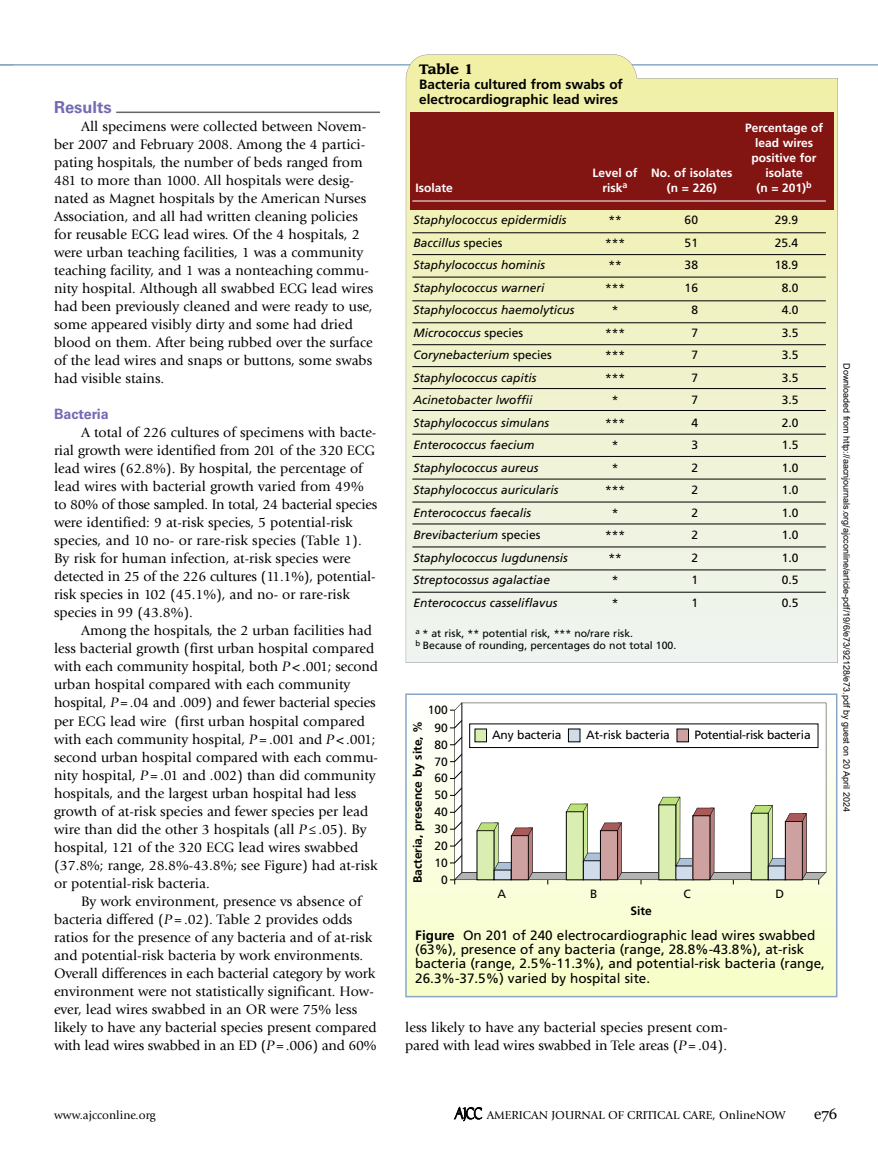
<style>
.page{position:relative;width:878px;height:1175px;background:#fff}
.page>*{position:absolute;margin:0;border:0;box-sizing:border-box;transform-origin:0 0}
.t1{font:700 16.5px "Univers LT Std";color:#736cb4}
.t2{font:15px "Georgia";color:#000}
.t3{font:14.25px/18px "Giovanni Std";color:#000}
.t4{font:700 14.25px "Univers LT Std";color:#736cb4}
.t5{font:13.5px/14.2px "Frutiger";color:#000}
.t6{font:700 13.5px/15px "Frutiger";color:#000}
.t7{font:700 13.5px "Leawood";color:#000}
.t8{font:italic 12px/22.5px "Frutiger";color:#000}
.t9{font:12px/22.5px "Frutiger";letter-spacing:-.01em;color:#000;text-align:center}
.t10{font:700 12px/15px "Frutiger";color:#fff;text-align:center}
.t11{font:12px "Giovanni Std";color:#000}
.t12{font:700 12px "Frutiger";color:#000}
.t13{font:12px "Frutiger";letter-spacing:-.03em;color:#000}
.t14{font:10.5px/12px "Frutiger";color:#000}
.t15{font:9px "Arial";color:#000}
.s1{font-style:italic}
.s2{font-style:normal}
.s3{font-weight:700}
.s4{font-family:"Publius";font-size:13.5px}
</style>
<div class="page">
<hr style="left:0;top:64px;width:878px;height:2px;background:#88aac7">
<svg style="left:0;top:65px;width:14px;height:1px"></svg>
<hr style="left:116px;top:112px;width:264px;height:1px;background:#666">
<svg style="left:405px;top:54px;width:432px;height:609px;background:#edefce"></svg>
<div style="left:410px;top:112px;width:423px;height:97px;background:#821412"></div>
<hr style="left:412px;top:201px;width:413px;height:1px;background:#fff">
<hr style="left:412px;top:232px;width:413px;height:1px;background:#000">
<hr style="left:412px;top:254px;width:413px;height:1px;background:#000">
<hr style="left:412px;top:277px;width:413px;height:1px;background:#000">
<hr style="left:412px;top:300px;width:413px;height:1px;background:#000">
<hr style="left:412px;top:322px;width:413px;height:1px;background:#000">
<hr style="left:412px;top:344px;width:413px;height:1px;background:#000">
<hr style="left:412px;top:366px;width:413px;height:1px;background:#000">
<hr style="left:412px;top:388px;width:413px;height:1px;background:#000">
<hr style="left:412px;top:410px;width:413px;height:1px;background:#000">
<hr style="left:412px;top:434px;width:413px;height:1px;background:#000">
<hr style="left:412px;top:456px;width:413px;height:1px;background:#000">
<hr style="left:412px;top:479px;width:413px;height:1px;background:#000">
<hr style="left:412px;top:502px;width:413px;height:1px;background:#000">
<hr style="left:412px;top:524px;width:413px;height:1px;background:#000">
<hr style="left:412px;top:546px;width:413px;height:1px;background:#000">
<hr style="left:412px;top:569px;width:413px;height:1px;background:#000">
<hr style="left:412px;top:592px;width:413px;height:1px;background:#000">
<div style="left:406px;top:695px;width:430px;height:300px;background:linear-gradient(to bottom,#fbfbfb,#f7fec7)"></div>
<div style="left:405px;top:693px;width:432px;height:304px;border:2px solid #88a7c9"></div>
<svg style="left:454px;top:702px;width:372px;height:85px"></svg>
<hr style="left:461px;top:702px;width:1px;height:170px;background:#000">
<svg style="left:449px;top:770px;width:13px;height:9px"></svg>
<svg style="left:449px;top:753px;width:13px;height:9px"></svg>
<svg style="left:449px;top:736px;width:13px;height:9px"></svg>
<svg style="left:449px;top:720px;width:13px;height:8px"></svg>
<div style="left:469px;top:724px;width:349px;height:23px;background:#fff"></div>
<div style="left:475px;top:729px;width:11px;height:13px;background:#d9eeb0"></div>
<div style="left:568px;top:729px;width:12px;height:13px;background:#d0dcea"></div>
<div style="left:568px;top:728px;width:12px;height:14px;border:1px solid #000"></div>
<div style="left:677px;top:729px;width:11px;height:13px;background:#cda1a0"></div>
<svg style="left:449px;top:787px;width:377px;height:97px"></svg>
<p class="t1" style="left:54px;top:101px;width:59px">Results</p>
<p class="t3" style="left:54px;top:119px;width:321px;text-indent:27px">All specimens were collected between Novem&shy;ber 2007 and February 2008. Among the 4 partici&shy;pating hospitals, the number of beds ranged from 481 to more than 1000. All hospitals were desig&shy;nated as Magnet hospitals by the American Nurses Association, and all had written cleaning policies for reusable ECg lead wires. Of the 4 hospitals, 2 were urban teaching facilities, 1 was a community teaching facility, and 1 was a nonteaching commu&shy;nity hospital. Although all swabbed ECg lead wires had been previously cleaned and were ready to use, some appeared visibly dirty and some had dried blood on them. After being rubbed over the surface of the lead wires and snaps or buttons, some swabs had visible stains.</p>
<p class="t4" style="left:54px;top:409px;width:56px">Bacteria</p>
<p class="t3" style="left:54px;top:425px;width:325px;text-indent:27px">A total of 226 cultures of specimens with bacte&shy;rial growth were identified from 201 of the 320 ECg lead wires (62.8%). by hospital, the percentage of lead wires with bacterial growth varied from 49% to 80% of those sampled. In total, 24 bacterial species were identified: 9 at-risk species, 5 potential-risk species, and 10 no- or rare-risk species (Table 1). by risk for human infection, at-risk species were detected in 25 of the 226 cultures (11.1%), potential&shy;risk species in 102 (45.1%), and no- or rare-risk species in 99 (43.8%).</p>
<p class="t3" style="left:54px;top:623px;width:325px;text-indent:27px">Among the hospitals, the 2 urban facilities had less bacterial growth (first urban hospital compared with each community hospital, both <span class="s1">P</span> &lt; .001; second urban hospital compared with each community hospital, <span class="s1">P</span>=.04 and .009) and fewer bacterial species per ECg lead wire (first urban hospital compared with each community hospital, <span class="s1">P</span> = .001 and <span class="s1">P</span> &lt; .001; second urban hospital compared with each commu&shy;nity hospital, <span class="s1">P</span> = .01 and .002) than did community hospitals, and the largest urban hospital had less growth of at-risk species and fewer species per lead wire than did the other 3 hospitals (all <span class="s1">P</span> ≤ .05). by hospital, 121 of the 320 ECg lead wires swabbed (37.8%; range, 28.8%-43.8%; see Figure) had at-risk or potential-risk bacteria.</p>
<p class="t3" style="left:54px;top:893px;width:324px;text-indent:27px">by work environment, presence vs absence of bacteria differed (<span class="s1">P</span> = .02). Table 2 provides odds ratios for the presence of any bacteria and of at-risk and potential-risk bacteria by work environments.<br>Overall differences in each bacterial category by work environment were not statistically significant. how&shy;ever, lead wires swabbed in an OR were 75% less likely to have any bacterial species present compared with lead wires swabbed in an Ed (<span class="s1">P</span>=.006) and 60%</p>
<p class="t7" style="left:419px;top:63px;width:56px">Table 1</p>
<p class="t6" style="left:419px;top:78px;width:205px">Bacteria cultured from swabs of electrocardiographic lead wires</p>
<p class="t10" style="left:415px;top:181px;width:39px">Isolate</p>
<p class="t8" style="left:413px;top:210px;width:163px">Staphylococcus epidermidis<br>Baccillus <span class="s2">species<br></span>Staphylococcus hominis<br>Staphylococcus warneri<br>Staphylococcus haemolyticus<br>Micrococcus <span class="s2">species<br></span>Corynebacterium <span class="s2">species<br></span>Staphylococcus capitis<br>Acinetobacter lwoffii<br>Staphylococcus simulans<br>Enterococcus faecium<br>Staphylococcus aureus<br>Staphylococcus auricularis<br>Enterococcus faecalis<br>Brevibacterium <span class="s2">species<br></span>Staphylococcus lugdunensis<br>Streptocossus agalactiae<br>Enterococcus casseliflavus</p>
<p class="t10" style="left:592px;top:166px;width:47px">Level of risk<sup>a</sup></p>
<p class="t9" style="left:605px;top:210px;width:22px">** *** ** *** * *** *** *** * *** *<br>* *** * *** ** *<br>*</p>
<p class="t10" style="left:651px;top:166px;width:83px">No. of isolates (n = 226)</p>
<p class="t9" style="left:684px;top:210px;width:15px">60<br>51<br>38<br>16<br>8<br>7<br>7<br>7<br>7<br>4<br>3<br>2<br>2<br>2<br>2<br>2<br>1<br>1</p>
<p class="t14" style="left:415px;top:628px;width:262px"><sup>a</sup> * at risk, ** potential risk, *** no/rare risk.<br><sup>b</sup> Because of rounding, percentages do not total 100.</p>
<p class="t10" style="left:745px;top:121px;width:80px">Percentage of lead wires positive for isolate<br>(n = 201)<sup>b</sup></p>
<p class="t9" style="left:774px;top:210px;width:25px">29.9<br>25.4<br>18.9<br>8.0<br>4.0<br>3.5<br>3.5<br>3.5<br>3.5<br>2.0<br>1.5<br>1.0<br>1.0<br>1.0<br>1.0<br>1.0<br>0.5<br>0.5</p>
<p class="t9" style="left:428px;top:699px;width:22px">100</p>
<p class="t12" style="left:413px;top:883px;width:164px;rotate:-90deg">Bacteria, presence by site, %</p>
<p class="t9" style="left:434px;top:717px;width:15px">90</p>
<p class="t9" style="left:434px;top:734px;width:15px">80</p>
<p class="t9" style="left:434px;top:751px;width:15px">70</p>
<p class="t9" style="left:434px;top:767px;width:15px">60</p>
<p class="t9" style="left:434px;top:784px;width:15px">50</p>
<p class="t9" style="left:434px;top:802px;width:15px">40</p>
<p class="t9" style="left:434px;top:818px;width:15px">30</p>
<p class="t9" style="left:434px;top:835px;width:15px">20</p>
<p class="t9" style="left:434px;top:855px;width:15px;line-height:17.1px">10<br>0</p>
<p class="t9" style="left:492px;top:724px;width:71px">Any bacteria</p>
<p class="t9" style="left:586px;top:724px;width:85px">At-risk bacteria</p>
<p class="t13" style="left:694px;top:730px;width:118px">Potential-risk bacteria</p>
<p class="t9" style="left:497px;top:883px;width:10px">A</p>
<p class="t9" style="left:590px;top:883px;width:9px">B</p>
<p class="t9" style="left:683px;top:883px;width:9px">C</p>
<p class="t9" style="left:775px;top:883px;width:10px">D</p>
<p class="t12" style="left:630px;top:905px;width:23px">Site</p>
<p class="t5" style="left:415px;top:929px;width:411px"><span class="s3">Figure</span> On 201 of 240 electrocardiographic lead wires swabbed (63%), presence of any bacteria (range, 28.8%-43.8%), at-risk bacteria (range, 2.5%-11.3%), and potential-risk bacteria (range, 26.3%-37.5%) varied by hospital site.</p>
<p class="t3" style="left:405px;top:1019px;width:324px">less likely to have any bacterial species present com&shy;pared with lead wires swabbed in Tele areas (<span class="s1">P</span>=.04).</p>
<p class="t15" style="left:850px;top:363px;width:450px;rotate:90deg">Downloaded from http://aacnjournals.org/ajcconline/article-pdf/19/6/e73/92128/e73.pdf by guest on 20 April 2024</p>
<p class="t11" style="left:54px;top:1110px;width:103px">www.ajcconline.org</p>
<p class="t11" style="left:454px;top:1110px;width:332px"><span class="s4">AJCC</span> AMERICAN JOURNAL OF CRITICAL CARE, OnlineNOW</p>
<p class="t2" style="left:814px;top:1104px;width:25px">e76</p>
</div>
